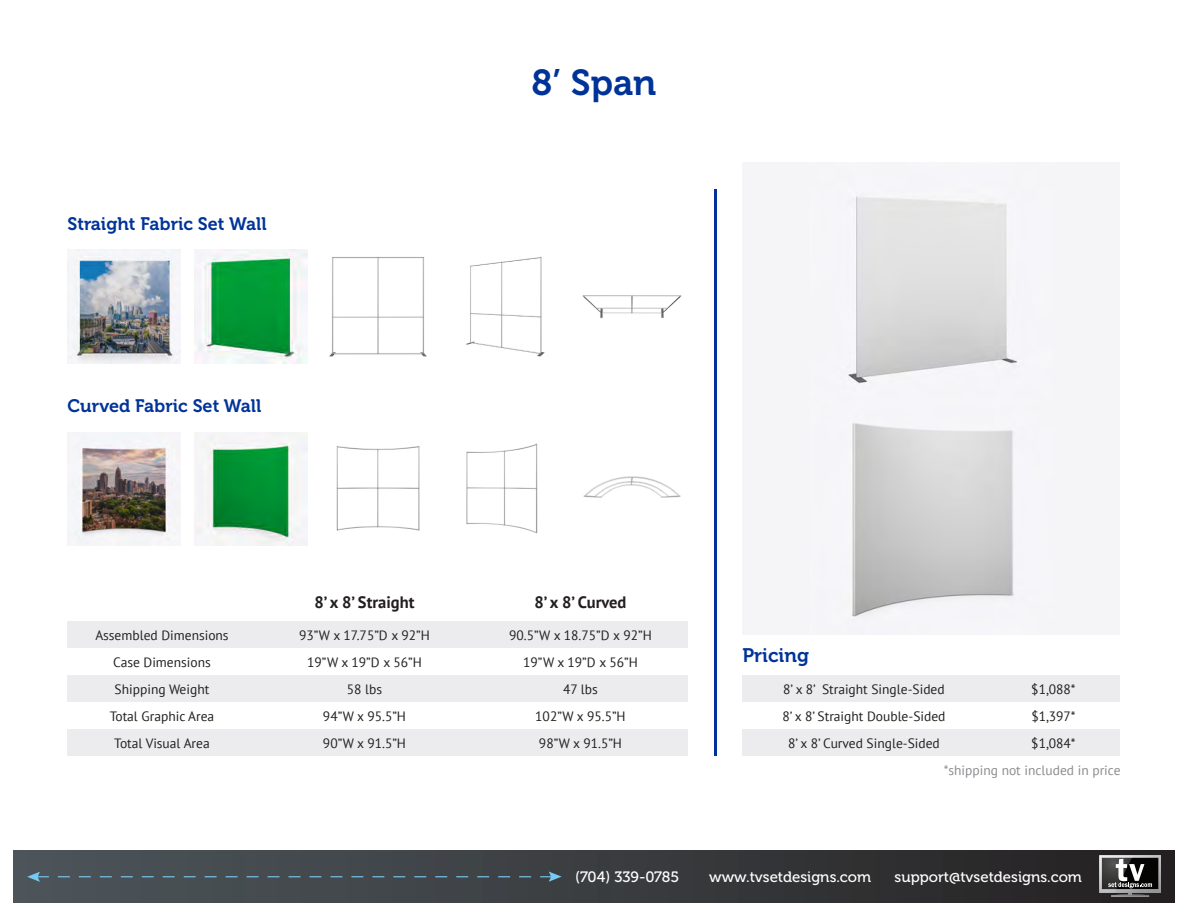
<style>
.page{position:relative;width:1188px;height:918px;background:#fff}
.page>*{position:absolute;margin:0;border:0;box-sizing:border-box;transform-origin:0 0}
.s2{font:36px "Museo 700";color:#039}
.t1{font:19.5px "Museo 700";color:#039}
.t2{font:18px "Museo 700";color:#039}
.t3{font:700 16.5px "PT Sans";color:#231f20}
.Footer_Number{font:15px "Museo 500";color:#fff}
.t4{font:13.5px "PT Sans";color:#231f20}
.t5{font:13.5px "PT Sans";color:#8a8c8f}
</style>
<div class="page">
<div style="left:14px;top:850px;width:1160px;height:53px;background:linear-gradient(to right,#4e575c,#242122)"></div>
<svg style="left:1099px;top:855px;width:62px;height:42px"></svg>
<svg style="left:27px;top:872px;width:535px;height:10px"></svg>
<hr style="left:714px;top:189px;width:3px;height:567px;background:#039">
<div style="left:742px;top:162px;width:378px;height:236px;background:#f5f5f7"></div>
<img style="left:848px;top:196px;width:169px;height:187px">
<svg style="left:816px;top:406px;width:237px;height:228px"></svg>
<img style="left:68px;top:250px;width:113px;height:113px">
<img style="left:68px;top:432px;width:113px;height:113px">
<img style="left:329px;top:256px;width:98px;height:101px">
<img style="left:194px;top:432px;width:114px;height:113px">
<img style="left:582px;top:295px;width:100px;height:23px">
<img style="left:583px;top:476px;width:98px;height:22px">
<img style="left:194px;top:250px;width:114px;height:113px">
<img style="left:336px;top:446px;width:84px;height:85px">
<img style="left:466px;top:256px;width:79px;height:101px">
<img style="left:466px;top:443px;width:72px;height:91px">
<div style="left:742px;top:729px;width:378px;height:27px;background:#ececee"></div>
<div style="left:68px;top:675px;width:620px;height:27px;background:#ececee"></div>
<div style="left:742px;top:675px;width:378px;height:27px;background:#ececee"></div>
<div style="left:68px;top:621px;width:620px;height:27px;background:#ececee"></div>
<div style="left:68px;top:729px;width:620px;height:27px;background:#ececee"></div>
<p class="t2" style="left:68px;top:213px;width:201px">Straight Fabric Set Wall</p>
<p class="t2" style="left:68px;top:396px;width:195px">Curved Fabric Set Wall</p>
<p class="s2" style="left:532px;top:62px;width:126px">8’ Span</p>
<p class="t4" style="left:95px;top:626px;width:135px">Assembled Dimensions</p>
<p class="t4" style="left:113px;top:653px;width:99px">Case Dimensions</p>
<p class="t3" style="left:315px;top:591px;width:101px">8’ x 8’ Straight</p>
<p class="t3" style="left:535px;top:591px;width:94px">8’ x 8’ Curved</p>
<p class="t4" style="left:299px;top:626px;width:132px">93”W x 17.75”D x 92”H</p>
<p class="t4" style="left:307px;top:653px;width:116px">19”W x 19”D x 56”H</p>
<p class="t4" style="left:509px;top:626px;width:144px">90.5”W x 18.75”D x 92”H</p>
<p class="t4" style="left:523px;top:653px;width:116px">19”W x 19”D x 56”H</p>
<p class="t1" style="left:742px;top:644px;width:68px">Pricing</p>
<p class="t4" style="left:115px;top:680px;width:96px">Shipping Weight</p>
<p class="t4" style="left:347px;top:680px;width:37px">58 lbs</p>
<p class="t4" style="left:1031px;top:680px;width:46px">$1,088*</p>
<p class="t4" style="left:783px;top:680px;width:163px">8’ x 8’ Straight Single-Sided</p>
<p class="t4" style="left:563px;top:680px;width:36px">47 lbs</p>
<p class="t4" style="left:110px;top:707px;width:106px">Total Graphic Area</p>
<p class="t4" style="left:1031px;top:707px;width:46px">$1,397*</p>
<p class="t4" style="left:323px;top:707px;width:85px">94”W x 95.5”H</p>
<p class="t4" style="left:535px;top:707px;width:92px">102”W x 95.5”H</p>
<p class="t4" style="left:783px;top:707px;width:165px">8’ x 8’ Straight Double-Sided</p>
<p class="t4" style="left:114px;top:734px;width:97px">Total Visual Area</p>
<p class="t4" style="left:323px;top:734px;width:85px">90”W x 91.5”H</p>
<p class="t4" style="left:539px;top:734px;width:85px">98”W x 91.5”H</p>
<p class="t4" style="left:788px;top:734px;width:153px">8’ x 8’ Curved Single-Sided</p>
<p class="t4" style="left:1031px;top:734px;width:46px">$1,084*</p>
<p class="t5" style="left:944px;top:761px;width:178px">*shipping not included in price</p>
<p class="Footer_Number" style="left:575px;top:868px;width:106px">(704) 339-0785</p>
<p class="Footer_Number" style="left:709px;top:868px;width:163px">www.tvsetdesigns.com</p>
<p class="Footer_Number" style="left:895px;top:868px;width:189px">support@tvsetdesigns.com</p>
</div>
